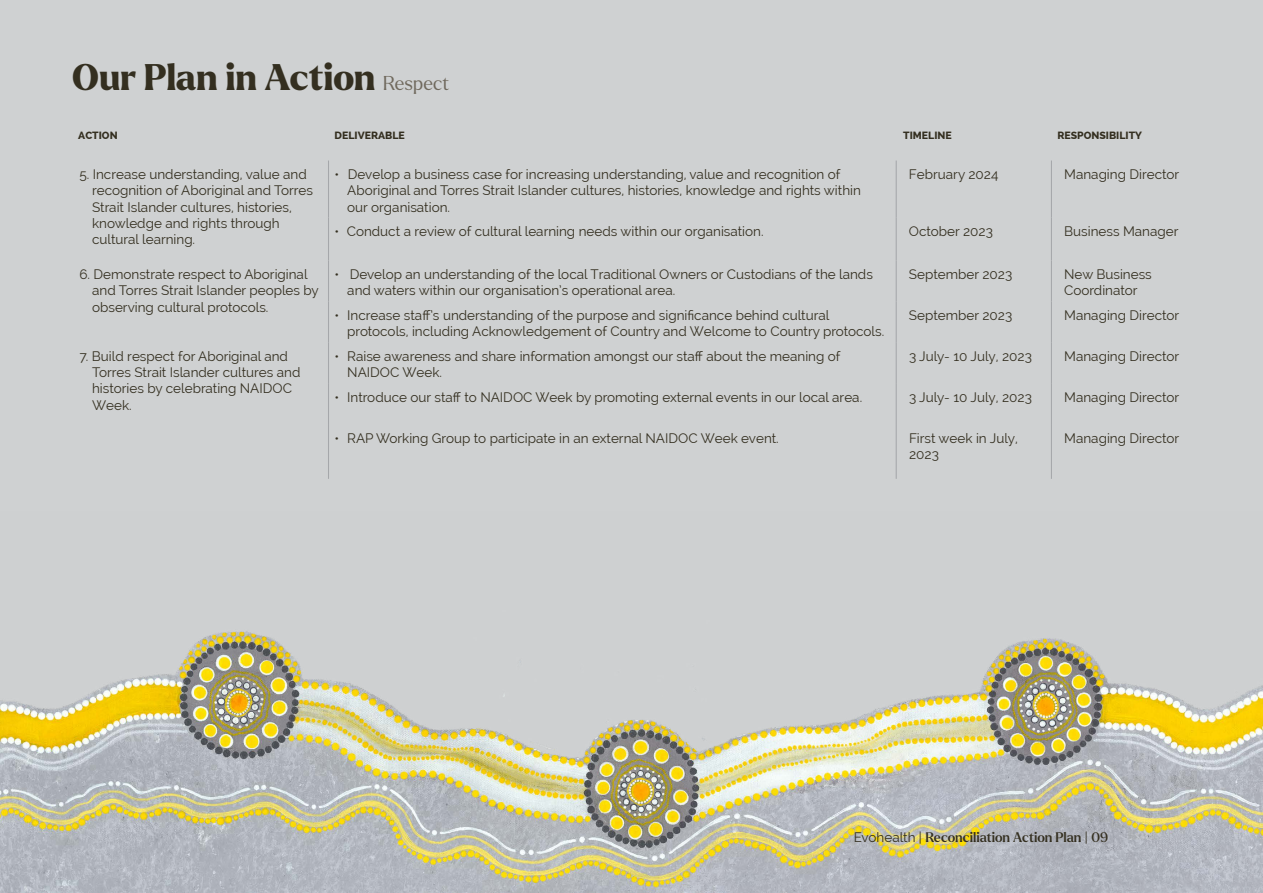
<style>
.page{position:relative;width:1263px;height:893px;background:#cfd1d2}
.page>*{position:absolute;margin:0;border:0;box-sizing:border-box;transform-origin:0 0}
.t1{font:800 36px "Larken";color:#342f20}
.t2{font:13.5px/16.2px "Raleway";color:#342f20}
.t3{font:500 13.5px "Larken";color:#342f20}
.t4{font:800 10.5px "Raleway";color:#342f20}
.s1{font-weight:300;font-size:19.5px;color:#70695d}
.s2{font-family:"Raleway";font-weight:400}
.s3{font-weight:400}
</style>
<div class="page">
<img style="left:0;top:631px;width:1263px;height:262px">
<hr style="left:328px;top:161px;width:1px;height:57px;background:#a5a7aa">
<hr style="left:896px;top:161px;width:1px;height:57px;background:#a5a7aa">
<hr style="left:1051px;top:161px;width:1px;height:57px;background:#a5a7aa">
<hr style="left:328px;top:218px;width:1px;height:42px;background:#a5a7aa">
<hr style="left:896px;top:218px;width:1px;height:42px;background:#a5a7aa">
<hr style="left:1051px;top:218px;width:1px;height:42px;background:#a5a7aa">
<hr style="left:328px;top:260px;width:1px;height:41px;background:#a5a7aa">
<hr style="left:896px;top:260px;width:1px;height:41px;background:#a5a7aa">
<hr style="left:1051px;top:260px;width:1px;height:41px;background:#a5a7aa">
<hr style="left:328px;top:301px;width:1px;height:41px;background:#a5a7aa">
<hr style="left:896px;top:301px;width:1px;height:41px;background:#a5a7aa">
<hr style="left:1051px;top:301px;width:1px;height:41px;background:#a5a7aa">
<hr style="left:328px;top:342px;width:1px;height:41px;background:#a5a7aa">
<hr style="left:896px;top:342px;width:1px;height:41px;background:#a5a7aa">
<hr style="left:1051px;top:342px;width:1px;height:41px;background:#a5a7aa">
<hr style="left:328px;top:383px;width:1px;height:41px;background:#a5a7aa">
<hr style="left:896px;top:383px;width:1px;height:41px;background:#a5a7aa">
<hr style="left:1051px;top:383px;width:1px;height:41px;background:#a5a7aa">
<hr style="left:328px;top:424px;width:1px;height:55px;background:#a5a7aa">
<hr style="left:896px;top:424px;width:1px;height:55px;background:#a5a7aa">
<hr style="left:1051px;top:424px;width:1px;height:55px;background:#a5a7aa">
<h1 class="t1" style="left:72px;top:54px;width:379px">Our Plan in Action <span class="s1">Respect</span></h1>
<p class="t4" style="left:78px;top:130px;width:41px">ACTION</p>
<p class="t4" style="left:334px;top:130px;width:72px">DELIVERABLE</p>
<p class="t4" style="left:903px;top:130px;width:50px">TIMELINE</p>
<p class="t4" style="left:1057px;top:130px;width:86px">RESPONSIBILITY</p>
<p class="t2" style="left:92px;top:166px;width:222px;text-indent:-13px">5. Increase understanding, value and recognition of Aboriginal and Torres<br>Strait Islander cultures, histories, knowledge and rights through cultural learning.</p>
<p class="t2" style="left:347px;top:166px;width:515px;text-indent:-13px">• Develop a business case for increasing understanding, value and recognition of<br>Aboriginal and Torres Strait Islander cultures, histories, knowledge and rights within our organisation.</p>
<p class="t2" style="left:909px;top:166px;width:91px">February 2024</p>
<p class="t2" style="left:1064px;top:166px;width:117px">Managing Director</p>
<p class="t2" style="left:334px;top:223px;width:431px">• Conduct a review of cultural learning needs within our organisation.</p>
<p class="t2" style="left:909px;top:223px;width:86px">October 2023</p>
<p class="t2" style="left:1064px;top:223px;width:116px">Business Manager</p>
<p class="t2" style="left:92px;top:266px;width:228px;text-indent:-13px">6. Demonstrate respect to Aboriginal and Torres Strait Islander peoples by observing cultural protocols.</p>
<p class="t2" style="left:347px;top:266px;width:527px;text-indent:-13px">• Develop an understanding of the local Traditional Owners or Custodians of the lands and waters within our organisation’s operational area.</p>
<p class="t2" style="left:909px;top:266px;width:105px">September 2023</p>
<p class="t2" style="left:1064px;top:266px;width:89px">New Business<br>Coordinator</p>
<p class="t2" style="left:347px;top:307px;width:538px;text-indent:-13px">• Increase staff’s understanding of the purpose and significance behind cultural protocols, including Acknowledgement of Country and Welcome to Country protocols.</p>
<p class="t2" style="left:909px;top:307px;width:105px">September 2023</p>
<p class="t2" style="left:1064px;top:307px;width:117px">Managing Director</p>
<p class="t2" style="left:92px;top:348px;width:210px;text-indent:-13px">7. Build respect for Aboriginal and<br>Torres Strait Islander cultures and histories by celebrating NAIDOC<br>Week.</p>
<p class="t2" style="left:347px;top:348px;width:495px;text-indent:-13px">• Raise awareness and share information amongst our staff about the meaning of<br>NAIDOC Week.</p>
<p class="t2" style="left:909px;top:348px;width:124px">3 July- 10 July, 2023</p>
<p class="t2" style="left:1064px;top:348px;width:117px">Managing Director</p>
<p class="t2" style="left:334px;top:389px;width:529px">• Introduce our staff to NAIDOC Week by promoting external events in our local area.</p>
<p class="t2" style="left:909px;top:389px;width:124px">3 July- 10 July, 2023</p>
<p class="t2" style="left:1064px;top:389px;width:117px">Managing Director</p>
<p class="t2" style="left:334px;top:430px;width:446px">• RAP Working Group to participate in an external NAIDOC Week event.</p>
<p class="t2" style="left:909px;top:430px;width:110px">First week in July,<br>2023</p>
<p class="t2" style="left:1064px;top:430px;width:117px">Managing Director</p>
<p class="t3" style="left:854px;top:828px;width:256px"><span class="s2">Evohealth |</span> Reconciliation Action Plan <span class="s2">|</span> <span class="s3">09</span></p>
</div>
